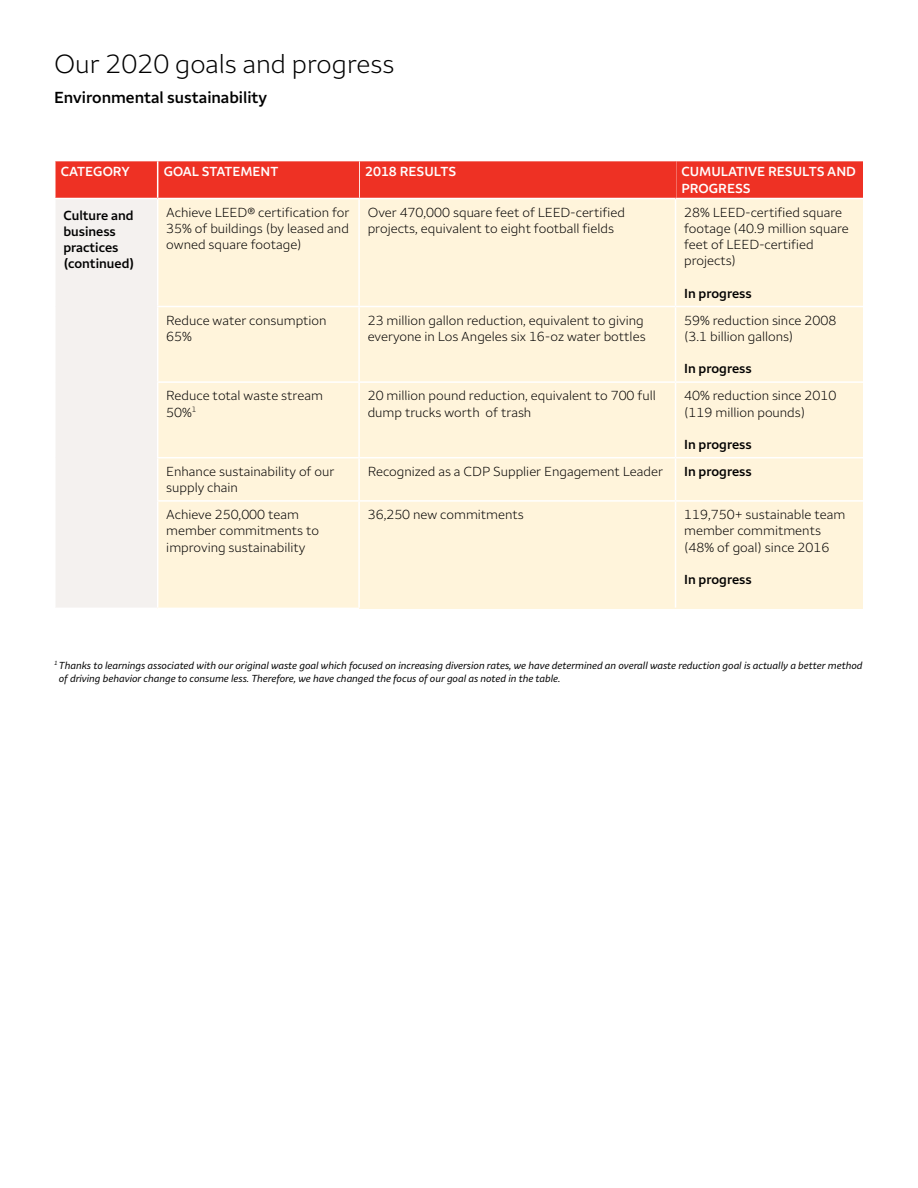
<style>
.page{position:relative;width:918px;height:1188px;background:#fff}
.page>*{position:absolute;margin:0;border:0;box-sizing:border-box;transform-origin:0 0}
.t1{font:300 27px "Wells Fargo Sans";color:#000}
.t2{font:600 16.5px "Wells Fargo Sans";color:#000}
.t3{font:300 13.5px/16.2px "Wells Fargo Sans";color:#000}
.t4{font:600 13.5px/16.2px "Wells Fargo Sans";color:#000}
.t5{font:600 13.5px/16.2px "Wells Fargo Sans";color:#fff}
.t6{font:italic 10.5px/13.5px "Wells Fargo Sans";color:#000}
</style>
<div class="page">
<div style="left:55px;top:199px;width:103px;height:409px;background:#f4f1ef"></div>
<div style="left:158px;top:199px;width:201px;height:108px;background:#fff4db"></div>
<div style="left:359px;top:199px;width:317px;height:108px;background:#fff4db"></div>
<div style="left:676px;top:199px;width:187px;height:108px;background:#fff4db"></div>
<div style="left:158px;top:307px;width:201px;height:75px;background:#fff4db"></div>
<div style="left:359px;top:307px;width:317px;height:75px;background:#fff4db"></div>
<div style="left:676px;top:307px;width:187px;height:75px;background:#fff4db"></div>
<div style="left:158px;top:382px;width:201px;height:76px;background:#fff4db"></div>
<div style="left:359px;top:382px;width:317px;height:76px;background:#fff4db"></div>
<div style="left:676px;top:382px;width:187px;height:76px;background:#fff4db"></div>
<div style="left:158px;top:458px;width:201px;height:43px;background:#fff4db"></div>
<div style="left:359px;top:458px;width:317px;height:43px;background:#fff4db"></div>
<div style="left:676px;top:458px;width:187px;height:43px;background:#fff4db"></div>
<div style="left:158px;top:501px;width:201px;height:107px;background:#fff4db"></div>
<div style="left:359px;top:501px;width:317px;height:107px;background:#fff4db"></div>
<div style="left:676px;top:501px;width:187px;height:107px;background:#fff4db"></div>
<div style="left:676px;top:161px;width:187px;height:38px;background:#ee3124"></div>
<div style="left:359px;top:161px;width:317px;height:38px;background:#ee3124"></div>
<hr style="left:358px;top:161px;width:2px;height:37px;background:#fff">
<div style="left:55px;top:161px;width:103px;height:38px;background:#ee3124"></div>
<hr style="left:54px;top:161px;width:2px;height:37px;background:#fff">
<div style="left:158px;top:161px;width:201px;height:38px;background:#ee3124"></div>
<hr style="left:157px;top:161px;width:1px;height:37px;background:#fff">
<hr style="left:54px;top:199px;width:2px;height:108px;background:#fff">
<hr style="left:157px;top:199px;width:1px;height:107px;background:#fff">
<hr style="left:358px;top:199px;width:2px;height:107px;background:#fff">
<hr style="left:675px;top:199px;width:1px;height:107px;background:#fff">
<hr style="left:54px;top:307px;width:2px;height:75px;background:#fff">
<hr style="left:157px;top:306px;width:202px;height:1px;background:#fff">
<hr style="left:157px;top:307px;width:1px;height:74px;background:#fff">
<hr style="left:359px;top:306px;width:317px;height:1px;background:#fff">
<hr style="left:358px;top:307px;width:2px;height:74px;background:#fff">
<hr style="left:676px;top:306px;width:188px;height:1px;background:#fff">
<hr style="left:675px;top:307px;width:1px;height:74px;background:#fff">
<hr style="left:54px;top:382px;width:2px;height:76px;background:#fff">
<hr style="left:157px;top:381px;width:202px;height:2px;background:#fff">
<hr style="left:157px;top:383px;width:1px;height:74px;background:#fff">
<hr style="left:359px;top:381px;width:317px;height:2px;background:#fff">
<hr style="left:358px;top:383px;width:2px;height:74px;background:#fff">
<hr style="left:676px;top:381px;width:188px;height:2px;background:#fff">
<hr style="left:675px;top:383px;width:1px;height:74px;background:#fff">
<hr style="left:54px;top:458px;width:2px;height:43px;background:#fff">
<hr style="left:157px;top:457px;width:202px;height:1px;background:#fff">
<hr style="left:157px;top:458px;width:1px;height:42px;background:#fff">
<hr style="left:359px;top:457px;width:317px;height:1px;background:#fff">
<hr style="left:358px;top:458px;width:2px;height:42px;background:#fff">
<hr style="left:676px;top:457px;width:188px;height:1px;background:#fff">
<hr style="left:675px;top:458px;width:1px;height:42px;background:#fff">
<hr style="left:54px;top:501px;width:2px;height:107px;background:#fff">
<hr style="left:157px;top:500px;width:202px;height:2px;background:#fff">
<hr style="left:157px;top:502px;width:1px;height:106px;background:#fff">
<hr style="left:359px;top:500px;width:317px;height:2px;background:#fff">
<hr style="left:358px;top:502px;width:2px;height:106px;background:#fff">
<hr style="left:676px;top:500px;width:188px;height:2px;background:#fff">
<hr style="left:675px;top:502px;width:1px;height:106px;background:#fff">
<hr style="left:676px;top:198px;width:188px;height:1px;background:#fff">
<hr style="left:359px;top:198px;width:317px;height:1px;background:#fff">
<hr style="left:158px;top:198px;width:201px;height:1px;background:#fff">
<hr style="left:54px;top:198px;width:104px;height:1px;background:#fff">
<h1 class="t1" style="left:54px;top:48px;width:342px">Our 2020 goals and progress</h1>
<p class="t2" style="left:54px;top:87px;width:215px">Environmental sustainability</p>
<p class="t5" style="left:61px;top:164px;width:71px">CATEGORY</p>
<p class="t5" style="left:164px;top:164px;width:116px">GOAL STATEMENT</p>
<p class="t5" style="left:365px;top:164px;width:93px">2018 RESULTS</p>
<p class="t5" style="left:682px;top:164px;width:176px">CUMULATIVE RESULTS AND<br>PROGRESS</p>
<p class="t4" style="left:63px;top:207px;width:72px">Culture and</p>
<p class="t3" style="left:166px;top:204px;width:184px">Achieve LEED® certification for</p>
<p class="t3" style="left:368px;top:204px;width:259px">Over 470,000 square feet of LEED-certified</p>
<p class="t3" style="left:684px;top:204px;width:159px">28% LEED-certified square</p>
<p class="t4" style="left:63px;top:224px;width:54px">business</p>
<p class="t3" style="left:166px;top:220px;width:184px">35% of buildings (by leased and</p>
<p class="t3" style="left:368px;top:220px;width:248px">projects, equivalent to eight football fields</p>
<p class="t3" style="left:684px;top:220px;width:166px">footage (40.9 million square</p>
<p class="t4" style="left:63px;top:240px;width:73px">practices (continued)</p>
<p class="t3" style="left:166px;top:237px;width:137px">owned square footage)</p>
<p class="t3" style="left:684px;top:237px;width:131px">feet of LEED-certified projects)</p>
<p class="t4" style="left:684px;top:285px;width:69px">In progress</p>
<p class="t3" style="left:166px;top:312px;width:162px">Reduce water consumption</p>
<p class="t3" style="left:368px;top:312px;width:278px">23 million gallon reduction, equivalent to giving</p>
<p class="t3" style="left:684px;top:312px;width:154px">59% reduction since 2008</p>
<p class="t3" style="left:166px;top:328px;width:27px">65%</p>
<p class="t3" style="left:368px;top:328px;width:279px">everyone in Los Angeles six 16-oz water bottles</p>
<p class="t3" style="left:684px;top:328px;width:111px">(3.1 billion gallons)</p>
<p class="t4" style="left:684px;top:361px;width:69px">In progress</p>
<p class="t3" style="left:166px;top:388px;width:158px">Reduce total waste stream</p>
<p class="t3" style="left:368px;top:388px;width:290px">20 million pound reduction, equivalent to 700 full</p>
<p class="t3" style="left:684px;top:388px;width:154px">40% reduction since 2010</p>
<p class="t3" style="left:166px;top:404px;width:32px">50%<sup>1</sup></p>
<p class="t3" style="left:368px;top:404px;width:165px">dump trucks worth of trash</p>
<p class="t3" style="left:684px;top:404px;width:123px">(119 million pounds)</p>
<p class="t4" style="left:684px;top:437px;width:69px">In progress</p>
<p class="t3" style="left:166px;top:463px;width:170px">Enhance sustainability of our</p>
<p class="t3" style="left:368px;top:463px;width:297px">Recognized as a CDP Supplier Engagement Leader</p>
<p class="t4" style="left:684px;top:464px;width:69px">In progress</p>
<p class="t3" style="left:166px;top:480px;width:73px">supply chain</p>
<p class="t3" style="left:166px;top:507px;width:134px">Achieve 250,000 team</p>
<p class="t3" style="left:368px;top:507px;width:158px">36,250 new commitments</p>
<p class="t3" style="left:684px;top:507px;width:163px">119,750+ sustainable team</p>
<p class="t3" style="left:166px;top:523px;width:154px">member commitments to</p>
<p class="t3" style="left:684px;top:523px;width:138px">member commitments</p>
<p class="t3" style="left:166px;top:539px;width:141px">improving sustainability</p>
<p class="t3" style="left:684px;top:539px;width:147px">(48% of goal) since 2016</p>
<p class="t4" style="left:684px;top:572px;width:69px">In progress</p>
<p class="t6" style="left:59px;top:659px;width:805px;text-indent:-5px"><sup>1</sup> Thanks to learnings associated with our original waste goal which focused on increasing diversion rates, we have determined an overall waste reduction goal is actually a better method of driving behavior change to consume less. Therefore, we have changed the focus of our goal as noted in the table.</p>
</div>
